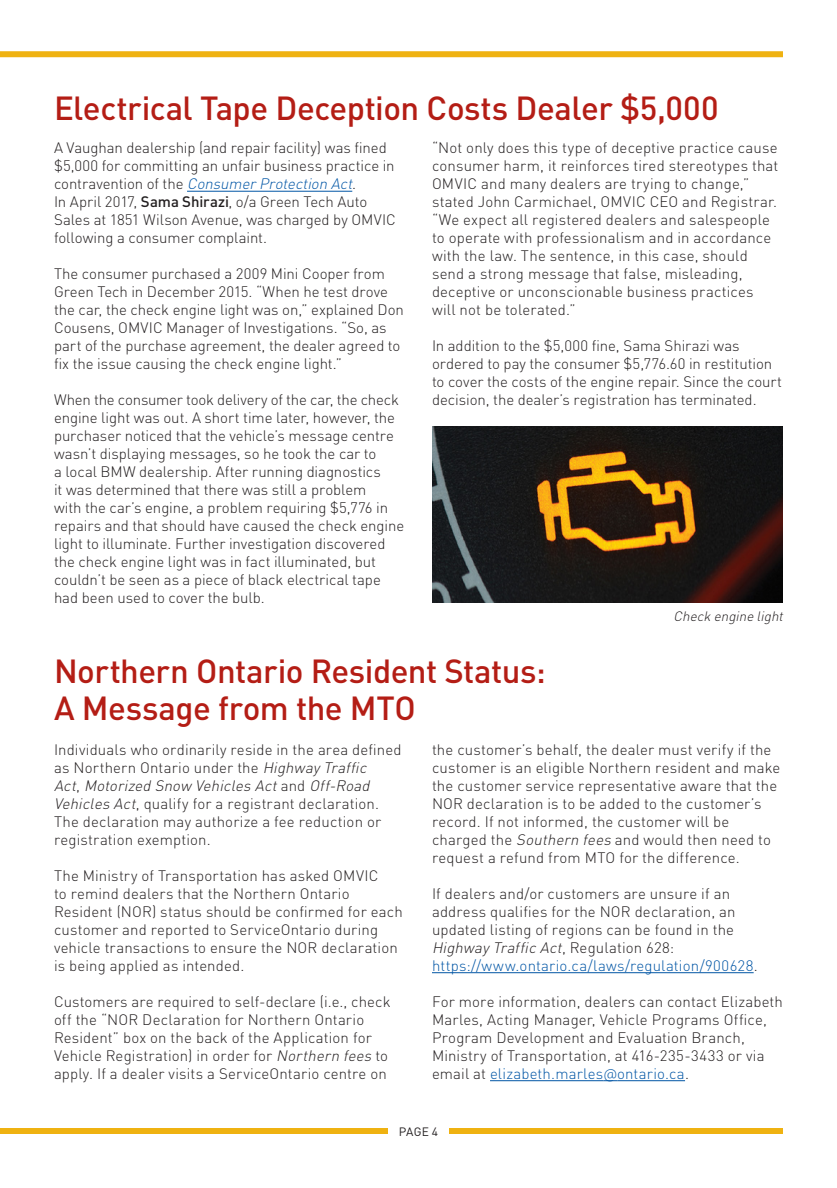
<style>
.page{position:relative;width:837px;height:1188px;background:#fff}
.page>*{position:absolute;margin:0;border:0;box-sizing:border-box;transform-origin:0 0}
.t1{font:500 33px/37.5px "DIN Pro";letter-spacing:-.015em;color:#b41d15}
.t2{font:300 15px/18px "DIN Pro";letter-spacing:.005em;color:#231f20}
.t3{font:300 15px "DIN Pro";letter-spacing:.015em;color:#0155a5}
.t4{font:italic 300 13.5px "DIN Pro";color:#231f20}
.t5{font:12px "DIN";color:#231f20}
.s1{font-style:italic;color:#0155a5}
.s2{font-weight:500}
.s3{font-style:italic}
.s4{color:#231f20}
.s5{color:#0155a5}
.s6{font-family:"Open Sans";color:#0155a5}
</style>
<div class="page">
<div style="left:0;top:1128px;width:783px;height:6px;background:#efb211"></div>
<div style="left:0;top:51px;width:783px;height:6px;background:#efb211"></div>
<div style="left:388px;top:1118px;width:61px;height:28px;background:#fff"></div>
<hr style="left:187px;top:191px;width:165px;height:1px;background:#0155a5">
<hr style="left:432px;top:972px;width:322px;height:1px;background:#0155a5">
<hr style="left:490px;top:1080px;width:114px;height:1px;background:#0155a5">
<svg style="left:604px;top:1080px;width:13px;height:1px"></svg>
<hr style="left:617px;top:1080px;width:68px;height:1px;background:#0155a5">
<img style="left:432px;top:427px;width:351px;height:175px">
<p class="t1" style="left:54px;top:88px;width:666px">Electrical Tape Deception Costs Dealer $5,000</p>
<p class="t2" style="left:54px;top:138px;width:343px">A Vaughan dealership (and repair facility) was fined $5,000 for committing an unfair business practice in c o n t ra ve n t i o n o f t h e <span class="s1">ConsumerProtection Act</span>.<br>In April 2017, <span class="s2">Sama Shirazi</span>, o/a Green Tech Auto Sales at 1851 Wilson Avenue, was charged by OMVIC following a consumer complaint.</p>
<p class="t2" style="left:54px;top:264px;width:351px">The consumer purchased a 2009 Mini Cooper from Green Tech in December 2015. “When he test drove the car, the check engine light was on,” explained Don Cousens, OMVIC Manager of Investigations. “So, as part of the purchase agreement, the dealer agreed to fix the issue causing the check engine light.”</p>
<p class="t2" style="left:54px;top:390px;width:352px">When the consumer took delivery of the car, the check engine light was out. A short time later, however, the purchaser noticed that the vehicle’s message centre wasn’t displaying messages, so he took the car to<br>a local BMW dealership. After running diagnostics<br>it was determined that there was still a problem<br>with the car’s engine, a problem requiring $5,776 in repairs and that should have caused the check engine light to illuminate. Further investigation discovered the check engine light was in fact illuminated, but couldn’t be seen as a piece of black electrical tape had been used to cover the bulb.</p>
<p class="t2" style="left:432px;top:138px;width:348px">“Not only does this type of deceptive practice cause consumer harm, it reinforces tired stereotypes that OMVIC and many dealers are trying to change,” stated John Carmichael, OMVIC CEO and Registrar. “We expect all registered dealers and salespeople to operate with professionalism and in accordance with the law. The sentence, in this case, should send a strong message that false, misleading, deceptive or unconscionable business practices will not be tolerated.”</p>
<p class="t2" style="left:432px;top:336px;width:352px">In addition to the $5,000 fine, Sama Shirazi was ordered to pay the consumer $5,776.60 in restitution to cover the costs of the engine repair. Since the court decision, the dealer’s registration has terminated.</p>
<p class="t4" style="left:673px;top:606px;width:114px">Check engine light</p>
<p class="t1" style="left:54px;top:651px;width:493px">Northern Ontario Resident Status:<br>A Message from the MTO</p>
<p class="t2" style="left:54px;top:740px;width:349px">Individuals who ordinarily reside in the area defined as Northern Ontario under the <span class="s3">HighwayTraffic<br>Act</span>, <span class="s3">Motorized Snow Vehicles Act</span>a n d <span class="s3">Off-Road Vehicles Act</span>, qualify for a registrant declaration.<br>The declaration may authorize a fee reduction or registration exemption.</p>
<p class="t2" style="left:54px;top:866px;width:350px">The Ministry of Transportation has asked OMVIC<br>to remind dealers that the Northern Ontario Resident (NOR) status should be confirmed for each customer and reported to ServiceOntario during vehicle transactions to ensure the NOR declaration is being applied as intended.</p>
<p class="t2" style="left:54px;top:992px;width:338px">Customers are required to self-declare (i.e., check off the “NOR Declaration for Northern Ontario Resident” box on the back of the Application for Vehicle Registration) in order for <span class="s3">Northern fees</span> to apply. If a dealer visits a ServiceOntario centre on</p>
<p class="t2" style="left:432px;top:740px;width:350px">the customer’s behalf, the dealer must verify if the customer is an eligible Northern resident and make the customer service representative aware that the NOR declaration is to be added to the customer’s record. If not informed, the customer will be charged the <span class="s3">Southern fees</span> and would then need to request a refund from MTO for the difference.</p>
<p class="t2" style="left:432px;top:884px;width:305px">If dealers and/or customers are unsure if an address qualifies for the NOR declaration, an updated listing of regions can be found in the <span class="s3">HighwayTraffic Act</span>, R e g u l a t i o n 6 2 8 :</p>
<p class="t3" style="left:432px;top:955px;width:327px">https://www.ontario.ca/laws/regulation/900628<span class="s4">.</span></p>
<p class="t2" style="left:432px;top:992px;width:352px">For more information, dealers can contact Elizabeth Marles, Acting Manager, Vehicle Programs Office, Program Development and Evaluation Branch, Ministry of Transportation, at 416-235-3433 or via email at <span class="s5">elizabeth.marles</span><span class="s6">@</span><span class="s5">ontario.ca</span>.</p>
<p class="t5" style="left:399px;top:1124px;width:41px">PAGE 4</p>
</div>
